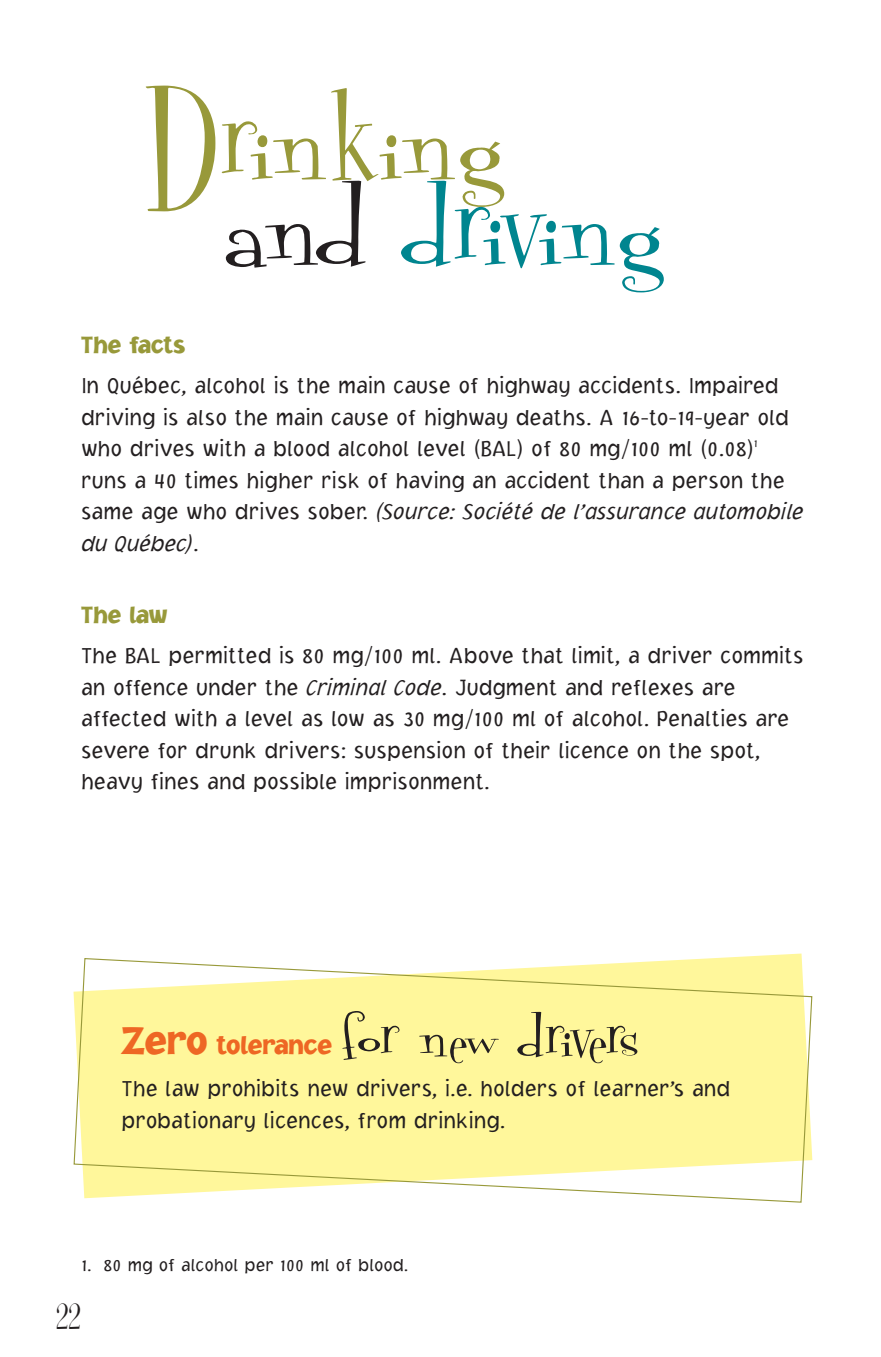
<style>
.page{position:relative;width:881px;height:1357px;background:#fff}
.page>*{position:absolute;margin:0;border:0;box-sizing:border-box;transform-origin:0 0}
.t1{font:153px "Fontdinerdotcom";letter-spacing:-.04em;color:#00858f}
.t2{font:153px "Fontdinerdotcom";letter-spacing:-.025em;color:#98993a}
.t3{font:81px "Fontdinerdotcom";letter-spacing:-.045em;color:#231f20}
.t4{font:40.5px "Fontdinerdotcom";color:#231f20}
.t5{font:900 27px "Jacoby ICG";color:#ee6724}
.t6{font:900 24.75px "Jacoby ICG";letter-spacing:-.01em;color:#98993a}
.t7{font:300 22.5px/31.5px "Jacoby ICG";color:#231f20}
.t8{font:300 18px "Jacoby ICG";color:#231f20}
.s1{color:#231f20}
.s2{font-style:italic}
.s3{font-size:40.5px}
</style>
<div class="page">
<svg style="left:73px;top:957px;width:740px;height:246px"></svg>
<h1 class="t2" style="left:145px;top:84px;width:363px">Drinking</h1>
<h1 class="t1" style="left:225px;top:170px;width:443px"><span class="s1">and</span> driving</h1>
<p class="t6" style="left:81px;top:335px;width:106px">The facts</p>
<p class="t7" style="left:81px;top:372px;width:724px">In Québec, alcohol is the main cause of highway accidents. Impaired driving is also the main cause of highway deaths. A 16-to-19-year old who drives with a blood alcohol level (BAL) of 80 mg/100 ml (0.08)<sup>1 </sup>runs a 40 times higher risk of having an accident than a person the same age who drives sober. <span class="s2">(Source: Société de l’assurance automobile du Québec)</span>.</p>
<p class="t6" style="left:81px;top:605px;width:88px">The law</p>
<p class="t7" style="left:81px;top:642px;width:724px">The BAL permitted is 80 mg/100 ml. Above that limit, a driver commits an offence under the <span class="s2">Criminal Code</span>. Judgment and reflexes are affected with a level as low as 30 mg/100 ml of alcohol. Penalties are severe for drunk drivers: suspension of their licence on the spot, heavy fines and possible imprisonment.</p>
<h2 class="t3" style="left:341px;top:1006px;width:300px">for new drivers</h2>
<p class="t7" style="left:122px;top:1075px;width:611px">The law prohibits new drivers, i.e. holders of learner’s and probationary licences, from drinking.</p>
<p class="t5" style="left:121px;top:1034px;width:213px"><span class="s3">Zero</span> tolerance</p>
<p class="t8" style="left:81px;top:1258px;width:329px">1. 80 mg of alcohol per 100 ml of blood.</p>
<h3 class="t4" style="left:56px;top:1299px;width:26px">22</h3>
</div>
